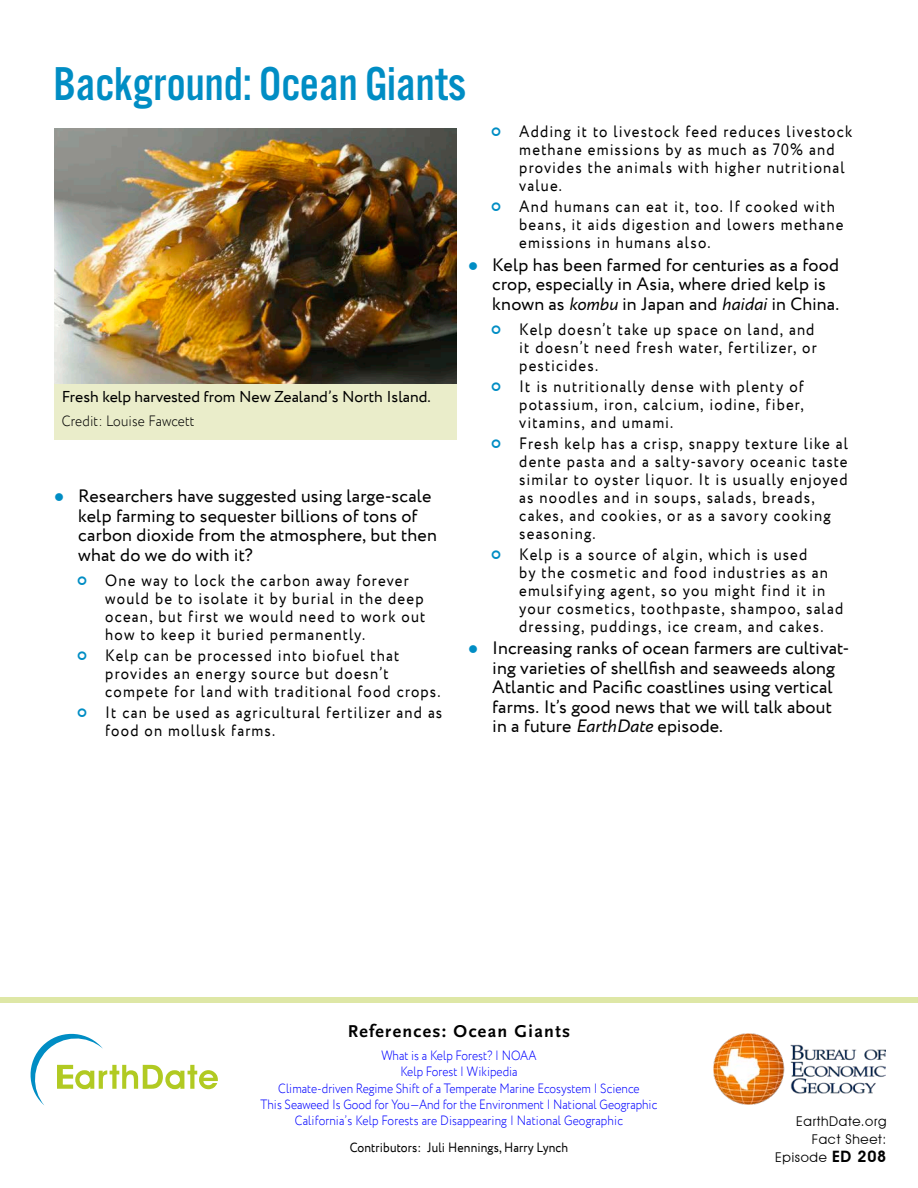
<style>
.page{position:relative;width:918px;height:1188px;background:#fff}
.page>*{position:absolute;margin:0;border:0;box-sizing:border-box;transform-origin:0 0}
.t1{font:49.35px "Alternate Got No 3 D";color:#008dc4}
.t2{font:18px/19.4px "Circe";letter-spacing:.005em;color:#000}
.t3{font:700 18px "Scala Sans Pro";letter-spacing:.075em;color:#000}
.t4{font:16.5px/18px "Circe";letter-spacing:.075em;color:#000;scale:.9 1}
.t5{font:15.75px "Circe";color:#000}
.t6{font:300 15px "Circe";letter-spacing:.01em;color:#000;scale:.9 1}
.t7{font:300 13.5px/16.2px "Circe";color:#00f;text-align:center;scale:.87 1}
.t8{font:13.5px "Circe";letter-spacing:.01em;color:#000;scale:.9 1}
.t9{font:13.5px/18px "Avant Garde IT Cby BT";letter-spacing:.05em;color:#000;text-align:right}
.s1{color:#008dc4}
.s2{font-style:italic}
.s3{font-weight:600;font-size:15.75px}
</style>
<div class="page">
<img style="left:713px;top:1034px;width:173px;height:71px">
<svg style="left:30px;top:1033px;width:188px;height:72px"></svg>
<div style="left:0;top:998px;width:918px;height:5px;background:#dee7a6"></div>
<img style="left:54px;top:128px;width:403px;height:256px">
<div style="left:54px;top:384px;width:403px;height:56px;background:#eaedca"></div>
<h1 class="t1" style="left:53px;top:58px;width:414px">Background: Ocean Giants</h1>
<p class="t5" style="left:62px;top:387px;width:371px">Fresh kelp harvested from New Zealand’s North Island.</p>
<p class="t6" style="left:62px;top:411px;width:149px">Credit: Louise Fawcett</p>
<p class="t2" style="left:78px;top:487px;width:360px;text-indent:-24px"><span class="s1">●</span> Researchers have suggested using large-scale kelp farming to sequester billions of tons of carbon dioxide from the atmosphere, but then what do we do with it?</p>
<p class="t4" style="left:105px;top:572px;width:357px">One way to lock the carbon away forever would be to isolate it by burial in the deep ocean, but first we would need to work out how to keep it buried permanently.</p>
<p class="t4" style="left:105px;top:647px;width:374px">Kelp can be processed into biofuel that provides an energy source but doesn’t compete for land with traditional food crops.</p>
<p class="t4" style="left:105px;top:704px;width:376px">It can be used as agricultural fertilizer and as food on mollusk farms.</p>
<p class="t4" style="left:519px;top:123px;width:372px">Adding it to livestock feed reduces livestock methane emissions by as much as 70% and provides the animals with higher nutritional value.</p>
<p class="t4" style="left:519px;top:198px;width:362px">And humans can eat it, too. If cooked with beans, it aids digestion and lowers methane emissions in humans also.</p>
<p class="t2" style="left:492px;top:256px;width:348px;text-indent:-24px"><span class="s1">●</span> Kelp has been farmed for centuries as a food crop, especially in Asia, where dried kelp is known as <span class="s2">kombu</span> in Japan and <span class="s2">haidai</span> in China.</p>
<p class="t4" style="left:519px;top:321px;width:332px">Kelp doesn’t take up space on land, and it doesn’t need fresh water, fertilizer, or pesticides.</p>
<p class="t4" style="left:519px;top:378px;width:318px;text-align:justify">It is nutritionally dense with plenty of potassium, iron, calcium, iodine, fiber, vitamins, and umami.</p>
<p class="t4" style="left:519px;top:435px;width:367px">Fresh kelp has a crisp, snappy texture like al dente pasta and a salty-savory oceanic taste similar to oyster liquor. It is usually enjoyed as noodles and in soups, salads, breads, cakes, and cookies, or as a savory cooking seasoning.</p>
<p class="t4" style="left:519px;top:546px;width:362px">Kelp is a source of algin, which is used<br>by the cosmetic and food industries as an emulsifying agent, so you might find it in your cosmetics, toothpaste, shampoo, salad dressing, puddings, ice cream, and cakes.</p>
<p class="t2" style="left:492px;top:639px;width:359px;text-indent:-24px"><span class="s1">●</span> Increasing ranks of ocean farmers are cultivat&shy;ing varieties of shellfish and seaweeds along Atlantic and Pacific coastlines using vertical farms. It’s good news that we will talk about in a future <span class="s2">EarthDate</span> episode.</p>
<p class="t3" style="left:348px;top:1021px;width:224px">References: Ocean Giants</p>
<p class="t7" style="left:261px;top:1048px;width:458px">What is a Kelp Forest? | NOAA<br>Kelp Forest | Wikipedia<br>Climate-driven Regime Shift of a Temperate Marine Ecosystem | Science<br>This Seaweed Is Good for You—And for the Environment | National Geographic California’s Kelp Forests are Disappearing | National Geographic</p>
<p class="t8" style="left:350px;top:1139px;width:244px">Contributors: Juli Hennings, Harry Lynch</p>
<p class="t9" style="left:775px;top:1113px;width:113px">EarthDate.org<br>Fact Sheet:<br>Episode <span class="s3">ED 208</span></p>
</div>
